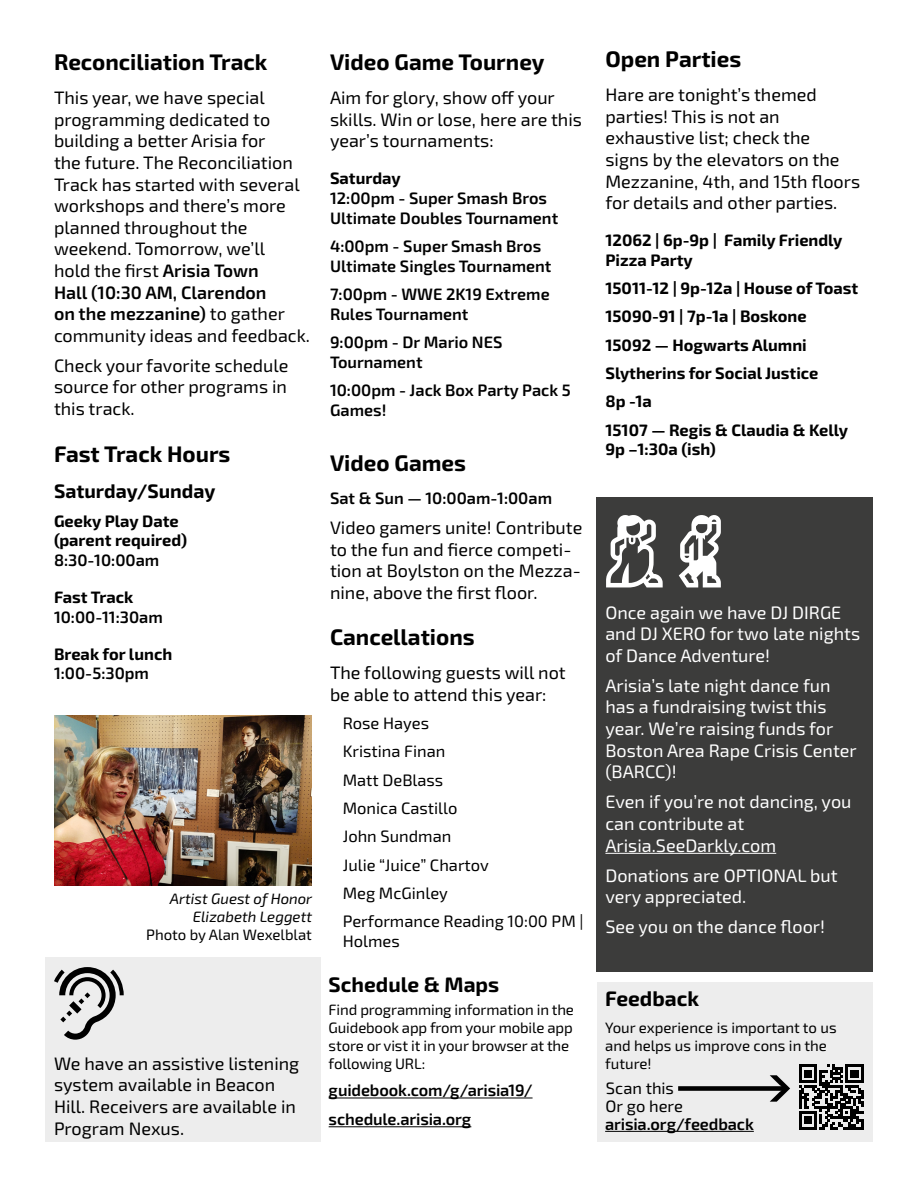
<style>
.page{position:relative;width:918px;height:1188px;background:#fff}
.page>*{position:absolute;margin:0;border:0;box-sizing:border-box;transform-origin:0 0}
.t1{font:700 22.5px "Exo 2";color:#000}
.t2{font:700 21px "Exo 2";color:#000}
.t3{font:700 19.5px "Exo 2";color:#000}
.t4{font:18px/21.6px "Exo 2";color:#000}
.t5{font:18px/21.6px "Exo 2";color:#fff}
.t6{font:600 16.5px/19.8px "Exo 2";color:#000}
.t7{font:700 16.5px/28.3px "Exo 2";color:#000}
.t8{font:16.5px/28.3px "Exo 2";color:#000}
.t9{font:15px/18px "Exo 2";letter-spacing:-.01em;color:#000}
.t10{font:italic 15px/18px "Exo 2";color:#000;text-align:right}
.s1{font-weight:600}
</style>
<div class="page">
<div style="left:597px;top:982px;width:275px;height:160px;background:#ededed"></div>
<svg style="left:799px;top:1065px;width:65px;height:65px"></svg>
<svg style="left:678px;top:1075px;width:112px;height:27px"></svg>
<hr style="left:605px;top:1131px;width:149px;height:1px;background:#000">
<div style="left:596px;top:497px;width:276px;height:475px;background:#3c3c3b"></div>
<hr style="left:605px;top:853px;width:171px;height:1px;background:#fff">
<div style="left:45px;top:958px;width:276px;height:184px;background:#ededed"></div>
<svg style="left:54px;top:967px;width:70px;height:73px"></svg>
<img style="left:54px;top:715px;width:258px;height:171px">
<hr style="left:329px;top:1098px;width:204px;height:1px;background:#000">
<hr style="left:329px;top:1126px;width:142px;height:1px;background:#000">
<p class="t1" style="left:54px;top:45px;width:215px">Reconciliation Track</p>
<p class="t4" style="left:54px;top:86px;width:258px">This year, we have special programming dedicated to building a better Arisia for<br>the future. The Reconciliation<br>Track has started with several workshops and there’s more planned throughout the weekend. Tomorrow, we’ll<br>hold the first <span class="s1">Arisia Town<br>Hall (10:30 AM, Clarendon<br>on the mezzanine)</span> to gather community ideas and feedback.</p>
<p class="t4" style="left:54px;top:354px;width:236px;text-align:justify">Check your favorite schedule source for other programs in this track.</p>
<p class="t1" style="left:54px;top:437px;width:178px">Fast Track Hours</p>
<p class="t3" style="left:54px;top:477px;width:163px">Saturday/Sunday</p>
<p class="t7" style="left:54px;top:510px;width:135px;line-height:19.8px">Geeky Play Date (parent required)</p>
<p class="t6" style="left:54px;top:550px;width:107px">8:30-10:00am</p>
<p class="t7" style="left:54px;top:582px;width:81px">Fast Track</p>
<p class="t6" style="left:54px;top:606px;width:110px">10:00-11:30am</p>
<p class="t7" style="left:54px;top:639px;width:120px">Break for lunch</p>
<p class="t6" style="left:54px;top:663px;width:97px">1:00-5:30pm</p>
<p class="t10" style="left:170px;top:889px;width:144px">Artist Guest of Honor<br>Elizabeth Leggett</p>
<p class="t9" style="left:146px;top:925px;width:167px">Photo by Alan Wexelblat</p>
<p class="t4" style="left:54px;top:1052px;width:247px">We have an assistive listening system available in Beacon<br>Hill. Receivers are available in<br>Program Nexus.</p>
<p class="t1" style="left:330px;top:45px;width:216px">Video Game Tourney</p>
<p class="t4" style="left:330px;top:86px;width:254px">Aim for glory, show off your skills. Win or lose, here are this year’s tournaments:</p>
<p class="t7" style="left:330px;top:163px;width:72px">Saturday</p>
<p class="t6" style="left:330px;top:187px;width:230px">12:00pm - Super Smash Bros<br>Ultimate Doubles Tournament</p>
<p class="t6" style="left:330px;top:236px;width:223px">4:00pm - Super Smash Bros<br>Ultimate Singles Tournament</p>
<p class="t6" style="left:330px;top:284px;width:221px">7:00pm - WWE 2K19 Extreme<br>Rules Tournament</p>
<p class="t6" style="left:330px;top:332px;width:174px">9:00pm - Dr Mario NES<br>Tournament</p>
<p class="t6" style="left:330px;top:380px;width:242px">10:00pm - Jack Box Party Pack 5<br>Games!</p>
<p class="t1" style="left:330px;top:447px;width:138px">Video Games</p>
<p class="t6" style="left:330px;top:488px;width:224px">Sat &amp; Sun — 10:00am-1:00am</p>
<p class="t4" style="left:330px;top:516px;width:254px">Video gamers unite! Contribute to the fun and fierce competi&shy;tion at Boylston on the Mezza&shy;nine, above the first floor.</p>
<p class="t1" style="left:330px;top:620px;width:146px">Cancellations</p>
<p class="t4" style="left:330px;top:661px;width:237px">The following guests will not be able to attend this year:</p>
<p class="t8" style="left:343px;top:709px;width:242px">Rose Hayes<br>Kristina Finan<br>Matt DeBlass<br>Monica Castillo<br>John Sundman<br>Julie “Juice” Chartov<br>Meg McGinley<br>Performance Reading 10:00 PM |</p>
<p class="t8" style="left:343px;top:926px;width:58px">Holmes</p>
<p class="t2" style="left:329px;top:969px;width:172px">Schedule &amp; Maps</p>
<p class="t9" style="left:329px;top:1000px;width:247px">Find programming information in the<br>Guidebook app from your mobile app store or vist it in your browser at the following URL:</p>
<p class="t6" style="left:329px;top:1080px;width:205px">guidebook.com/g/arisia19/</p>
<p class="t6" style="left:329px;top:1109px;width:144px">schedule.arisia.org</p>
<p class="t1" style="left:605px;top:42px;width:137px">Open Parties</p>
<p class="t4" style="left:605px;top:83px;width:256px">Hare are tonight’s themed parties! This is not an exhaustive list; check the<br>signs by the elevators on the<br>Mezzanine, 4th, and 15th floors for details and other parties.</p>
<p class="t7" style="left:605px;top:229px;width:239px;line-height:19.8px">12062 | 6p-9p | Family Friendly<br>Pizza Party</p>
<p class="t7" style="left:605px;top:273px;width:254px">15011-12 | 9p-12a | House of Toast<br>15090-91 | 7p-1a | Boskone<br>15092 — Hogwarts Alumni<br>Slytherins for Social Justice<br>8p -1a<br>15107 — Regis &amp; Claudia &amp; Kelly</p>
<p class="t7" style="left:605px;top:434px;width:112px">9p –1:30a (ish)</p>
<p class="t5" style="left:605px;top:601px;width:256px">Once again we have DJ DIRGE and DJ XERO for two late nights of Dance Adventure!</p>
<p class="t5" style="left:605px;top:674px;width:253px">Arisia’s late night dance fun has a fundraising twist this year. We’re raising funds for<br>Boston Area Rape Crisis Center (BARCC)!</p>
<p class="t5" style="left:605px;top:791px;width:248px">Even if you’re not dancing, you can contribute at<br>Arisia.SeeDarkly.com</p>
<p class="t5" style="left:605px;top:864px;width:234px">Donations are OPTIONAL but very appreciated.</p>
<p class="t5" style="left:605px;top:916px;width:221px">See you on the dance floor!</p>
<p class="t2" style="left:605px;top:983px;width:95px">Feedback</p>
<p class="t9" style="left:605px;top:1018px;width:233px">Your experience is important to us and helps us improve cons in the future!</p>
<p class="t8" style="left:605px;top:1079px;width:79px;line-height:17.7px">Scan this<br>Or go here</p>
<p class="t6" style="left:605px;top:1113px;width:150px">arisia.org/feedback</p>
</div>
